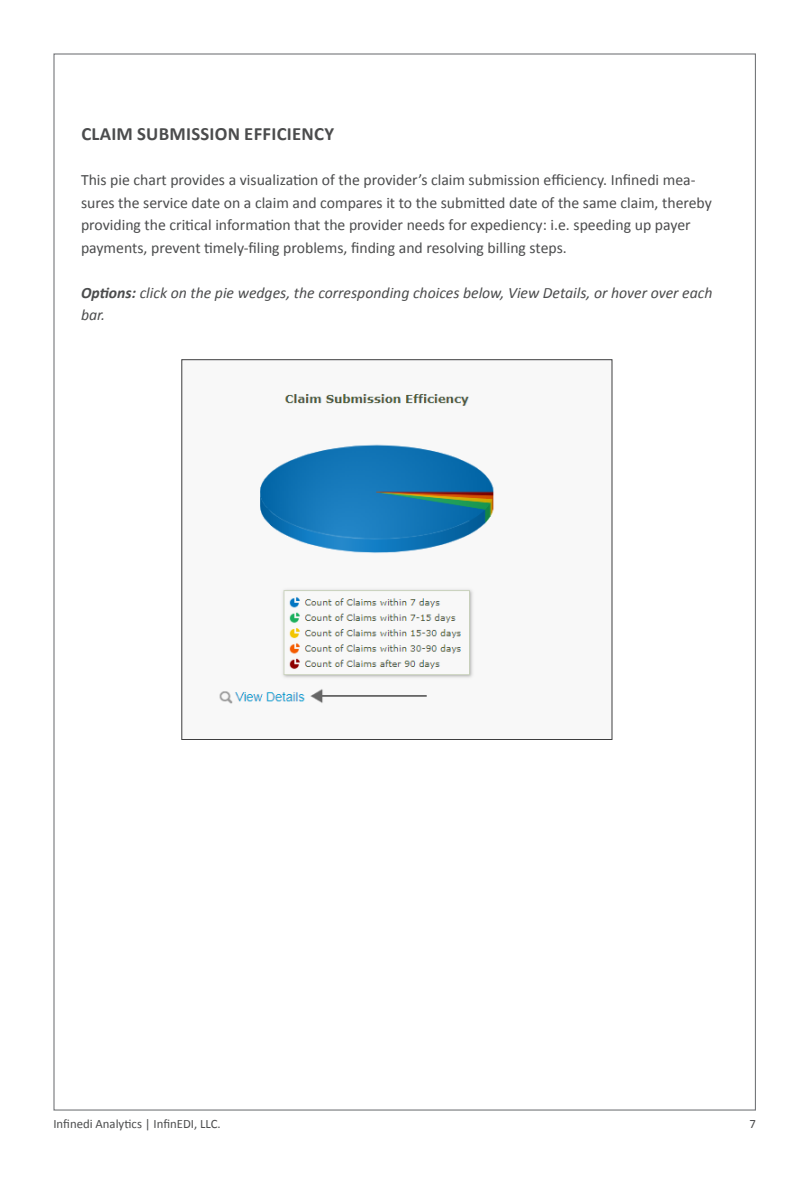
<style>
.page{position:relative;width:810px;height:1188px;background:#fff}
.page>*{position:absolute;margin:0;border:0;box-sizing:border-box;transform-origin:0 0}
.subhead-sm{font:700 18.75px "Calibri";letter-spacing:.015em;color:#4b4c4d}
.body{font:15.75px/22.5px "Calibri";color:#4b4c4d}
.body-2{font:italic 15.75px/22.5px "Calibri";color:#4b4c4d}
.t1{font:12.75px "Calibri";color:#4b4c4d}
.s1{font-weight:700}
</style>
<div class="page">
<img style="left:219px;top:394px;width:275px;height:310px">
<p class="subhead-sm" style="left:81px;top:122px;width:254px">CLAIM SUBMISSION EFFICIENCY</p>
<p class="body" style="left:81px;top:169px;width:632px">This pie chart provides a visualization of the provider’s claim submission efficiency. Infinedi mea&shy;sures the service date on a claim and compares it to the submitted date of the same claim, thereby providing the critical information that the provider needs for expediency: i.e. speeding up payer payments, prevent timely-filing problems, finding and resolving billing steps.</p>
<p class="body-2" style="left:81px;top:281px;width:633px"><span class="s1">Options:</span> click on the pie wedges, the corresponding choices below, View Details, or hover over each bar.</p>
<p class="t1" style="left:53px;top:1115px;width:169px">Infinedi Analytics | InfinEDI, LLC.</p>
<p class="t1" style="left:750px;top:1115px;width:8px">7</p>
</div>
